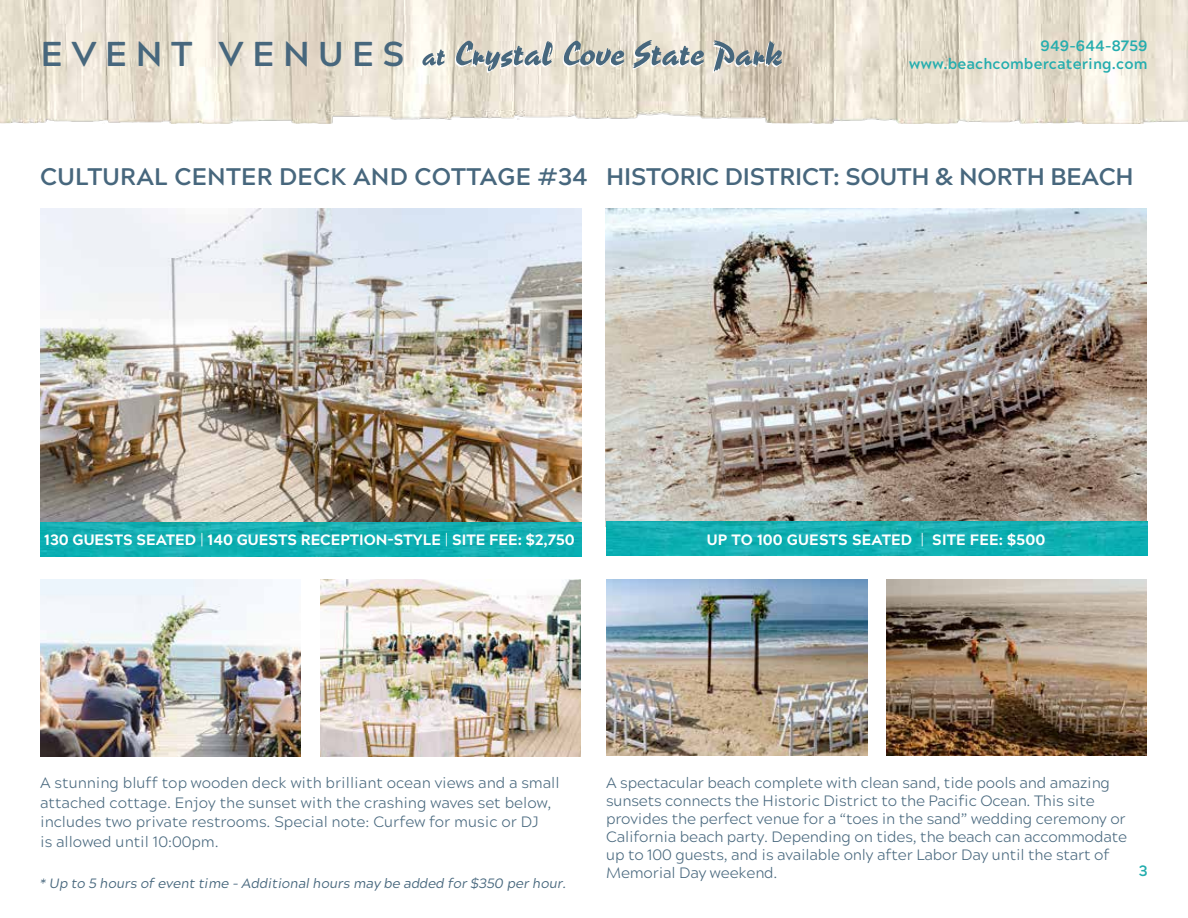
<style>
.page{position:relative;width:1188px;height:918px;background:#fff}
.page>*{position:absolute;margin:0;border:0;box-sizing:border-box;transform-origin:0 0}
.t1{font:700 34.5px "Acherus Grotesque";letter-spacing:.25em;color:#47677d}
.t2{font:700 24px "Acherus Grotesque";letter-spacing:-.01em;color:#47677d}
.t3{font:700 24px "Acherus Grotesque";letter-spacing:.01em;color:#47677d}
.t4{font:300 15px/18px "Acherus Grotesque";letter-spacing:-.01em;color:#47677d}
.t5{font:800 15px "Acherus Grotesque";color:#fff}
.t6{font:700 15px/18px "Acherus Grotesque";letter-spacing:.01em;color:#24adae;text-align:right}
.t7{font:italic 13.5px "Acherus Grotesque";color:#47677d}
.s1{font-weight:300}
</style>
<div class="page">
<img style="left:40px;top:208px;width:541px;height:314px">
<img style="left:40px;top:522px;width:541px;height:35px">
<img style="left:0;top:0;width:1188px;height:123px">
<img style="left:40px;top:580px;width:261px;height:176px">
<img style="left:321px;top:580px;width:260px;height:176px">
<svg style="left:421px;top:50px;width:24px;height:17px"></svg>
<svg style="left:455px;top:41px;width:98px;height:32px"></svg>
<svg style="left:563px;top:41px;width:61px;height:26px"></svg>
<svg style="left:632px;top:40px;width:72px;height:30px"></svg>
<svg style="left:713px;top:40px;width:69px;height:33px"></svg>
<img style="left:606px;top:208px;width:541px;height:313px">
<img style="left:606px;top:521px;width:541px;height:35px">
<img style="left:606px;top:580px;width:261px;height:176px">
<img style="left:887px;top:580px;width:260px;height:176px">
<h1 class="t1" style="left:41px;top:25px;width:365px">EVENT VENUES</h1>
<p class="t6" style="left:909px;top:36px;width:240px">949-644-8759 www.beachcombercatering.com</p>
<h2 class="t3" style="left:40px;top:156px;width:549px">CULTURAL CENTER DECK AND COTTAGE #34</h2>
<h2 class="t2" style="left:606px;top:156px;width:529px">HISTORIC DISTRICT: SOUTH &amp; NORTH BEACH</h2>
<p class="t5" style="left:44px;top:527px;width:532px">130 GUESTS SEATED <span class="s1">|</span> 140 GUESTS RECEPTION-STYLE <span class="s1">|</span> SITE FEE: $2,750</p>
<p class="t5" style="left:707px;top:526px;width:340px">UP TO 100 GUESTS SEATED <span class="s1">|</span> SITE FEE: $500</p>
<p class="t4" style="left:40px;top:773px;width:521px;line-height:19.5px">A stunning bluff top wooden deck with brilliant ocean views and a small attached cottage. Enjoy the sunset with the crashing waves set below, includes two private restrooms. Special note: Curfew for music or DJ<br>is allowed until 10:00pm.</p>
<p class="t7" style="left:40px;top:872px;width:527px">* Up to 5 hours of event time - Additional hours may be added for $350 per hour.</p>
<p class="t4" style="left:606px;top:773px;width:523px">A spectacular beach complete with clean sand, tide pools and amazing sunsets connects the Historic District to the Pacific Ocean. This site provides the perfect venue for a “toes in the sand” wedding ceremony or California beach party. Depending on tides, the beach can accommodate up to 100 guests, and is available only after Labor Day until the start of Memorial Day weekend.</p>
<p class="t6" style="left:1139px;top:861px;width:10px">3</p>
</div>
